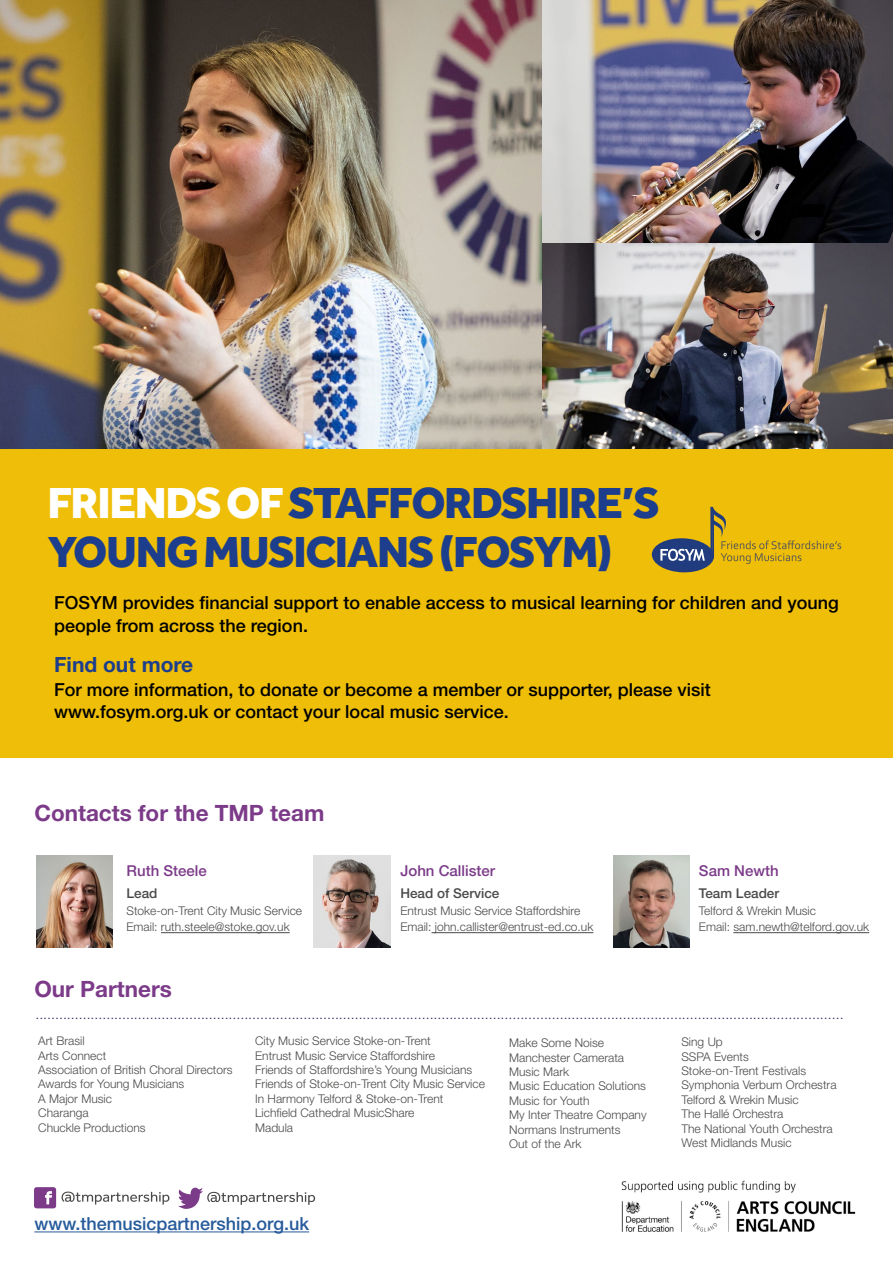
<style>
.page{position:relative;width:893px;height:1263px;background:#fff}
.page>*{position:absolute;margin:0;border:0;box-sizing:border-box;transform-origin:0 0}
.t1{font:800 45px/49.5px "Effra";letter-spacing:-.03em;color:#1d3e8c}
.t2{font:700 22.5px "Helvetica Neue LT Std";color:#7c3b89}
.t3{font:700 21px "Helvetica Neue LT Std";color:#1d3e8c}
.t4{font:500 18px/22.5px "Helvetica Neue LT Std";color:#000}
.t5{font:300 18px "Effra";color:#3b2863}
.t6{font:500 18px "Helvetica Neue LT Std";color:#275b9b}
.t7{font:500 15px "Helvetica Neue LT Std";color:#7c3b89}
.t8{font:500 13.5px "Helvetica Neue LT Std";color:#4a4a49}
.t9{font:300 12px/14.4px "Helvetica Neue LT Std";color:#4a4a49}
.s1{color:#fff}
</style>
<div class="page">
<img style="left:0;top:0;width:542px;height:450px">
<img style="left:542px;top:242px;width:351px;height:208px">
<img style="left:542px;top:0;width:351px;height:242px">
<img style="left:621px;top:1180px;width:235px;height:52px">
<svg style="left:34px;top:1187px;width:22px;height:21px"></svg>
<svg style="left:62px;top:1191px;width:107px;height:13px"></svg>
<svg style="left:178px;top:1188px;width:137px;height:21px"></svg>
<hr style="left:34px;top:1231px;width:275px;height:1px;background:#275b9b">
<div style="left:0;top:450px;width:893px;height:308px;background:#efbe08"></div>
<svg style="left:651px;top:507px;width:190px;height:66px"></svg>
<hr style="left:431px;top:932px;width:162px;height:1px;background:#4a4a49">
<img style="left:314px;top:856px;width:76px;height:91px">
<hr style="left:733px;top:932px;width:136px;height:1px;background:#4a4a49">
<img style="left:613px;top:856px;width:77px;height:91px">
<hr style="left:161px;top:932px;width:129px;height:1px;background:#4a4a49">
<img style="left:36px;top:856px;width:77px;height:91px">
<h1 class="t1" style="left:47px;top:476px;width:614px"><span class="s1">FRIENDS OF</span>STAFFORDSHIRE’S<br>YOUNG MUSICIANS (FOSYM)</h1>
<h3 class="t4" style="left:54px;top:591px;width:786px">FOSYM provides financial support to enable access to musical learning for children and young people from across the region.</h3>
<h3 class="t3" style="left:54px;top:651px;width:141px">Find out more</h3>
<h3 class="t4" style="left:54px;top:679px;width:658px;line-height:21.6px">For more information, to donate or become a member or supporter, please visit www.fosym.org.uk or contact your local music service.</h3>
<h2 class="t2" style="left:34px;top:799px;width:292px">Contacts for the TMP team</h2>
<p class="t7" style="left:126px;top:862px;width:82px">Ruth Steele</p>
<p class="t8" style="left:126px;top:886px;width:33px">Lead</p>
<p class="t9" style="left:126px;top:902px;width:177px;line-height:16.5px">Stoke-on-Trent City Music Service<br>Email: ruth.steele@stoke.gov.uk</p>
<p class="t7" style="left:400px;top:862px;width:96px">John Callister</p>
<p class="t8" style="left:400px;top:886px;width:101px">Head of Service</p>
<p class="t9" style="left:400px;top:902px;width:194px;line-height:16.5px">Entrust Music Service Staffordshire<br>Email: john.callister@entrust-ed.co.uk</p>
<p class="t7" style="left:699px;top:862px;width:81px">Sam Newth</p>
<p class="t8" style="left:699px;top:886px;width:82px">Team Leader</p>
<p class="t9" style="left:699px;top:902px;width:172px;line-height:16.5px">Telford &amp; Wrekin Music<br>Email: sam.newth@telford.gov.uk</p>
<h2 class="t2" style="left:34px;top:975px;width:139px">Our Partners</h2>
<p class="t5" style="left:35px;top:1003px;width:810px">.............................................................................................................................................................................................................</p>
<p class="t9" style="left:509px;top:1035px;width:139px">Make Some Noise<br>Manchester Camerata<br>Music Mark<br>Music Education Solutions<br>Music for Youth<br>My Inter Theatre Company<br>Normans Instruments<br>Out of the Ark</p>
<p class="t9" style="left:681px;top:1034px;width:157px">Sing Up<br>SSPA Events<br>Stoke-on-Trent Festivals<br>Symphonia Verbum Orchestra<br>Telford &amp; Wrekin Music<br>The Hallé Orchestra<br>The National Youth Orchestra<br>West Midlands Music</p>
<p class="t9" style="left:38px;top:1033px;width:196px">Art Brasil<br>Arts Connect<br>Association of British Choral Directors<br>Awards for Young Musicians<br>A Major Music<br>Charanga<br>Chuckle Productions</p>
<p class="t9" style="left:255px;top:1033px;width:231px">City Music Service Stoke-on-Trent<br>Entrust Music Service Staffordshire<br>Friends of Staffordshire’s Young Musicians Friends of Stoke-on-Trent City Music Service In Harmony Telford &amp; Stoke-on-Trent Lichfield Cathedral MusicShare<br>Madula</p>
<h3 class="t6" style="left:34px;top:1213px;width:276px">www.themusicpartnership.org.uk</h3>
</div>
